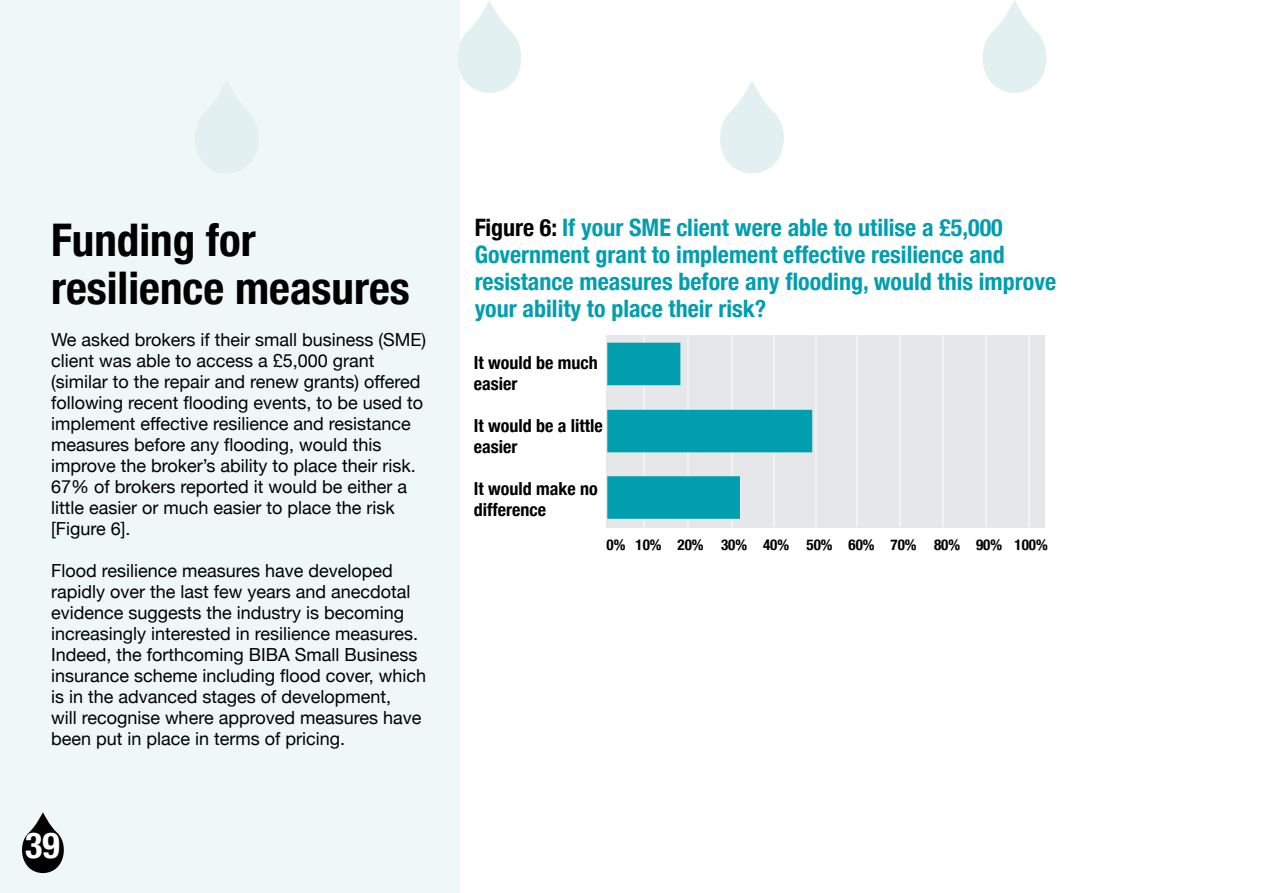
<style>
.page{position:relative;width:1263px;height:893px;background:#fff}
.page>*{position:absolute;margin:0;border:0;box-sizing:border-box;transform-origin:0 0}
.t1{font:700 condensed 45px/48px "Helvetica Neue";color:#000}
.t2{font:700 condensed 36px "Helvetica Neue";color:#fff}
.t3{font:700 condensed 24px/27px "Helvetica Neue";color:#009eae}
.t4{font:18px/21px "Helvetica Neue";color:#000}
.t5{font:700 condensed 18px/21px "Helvetica Neue";color:#000}
.t6{font:700 condensed 15px "Helvetica Neue";color:#000}
.s1{color:#000}
</style>
<div class="page">
<div style="left:0;top:0;width:459px;height:893px;background:#eff7f7"></div>
<div style="left:606px;top:335px;width:439px;height:192px;background:#e6e7e8"></div>
<hr style="left:643px;top:335px;width:1px;height:192px;background:#fff">
<hr style="left:688px;top:335px;width:1px;height:192px;background:#fff">
<hr style="left:732px;top:335px;width:1px;height:192px;background:#fff">
<hr style="left:774px;top:335px;width:1px;height:192px;background:#fff">
<hr style="left:816px;top:335px;width:1px;height:192px;background:#fff">
<hr style="left:856px;top:335px;width:1px;height:192px;background:#fff">
<hr style="left:899px;top:335px;width:1px;height:192px;background:#fff">
<hr style="left:942px;top:335px;width:1px;height:192px;background:#fff">
<hr style="left:986px;top:335px;width:1px;height:192px;background:#fff">
<hr style="left:1029px;top:335px;width:1px;height:192px;background:#fff">
<div style="left:607px;top:343px;width:73px;height:42px;background:#009eae"></div>
<div style="left:607px;top:410px;width:205px;height:42px;background:#009eae"></div>
<div style="left:607px;top:476px;width:133px;height:43px;background:#009eae;border:2px solid #009eae"></div>
<svg style="left:22px;top:812px;width:42px;height:61px"></svg>
<svg style="left:458px;top:0;width:63px;height:93px"></svg>
<svg style="left:195px;top:82px;width:63px;height:91px"></svg>
<svg style="left:720px;top:81px;width:64px;height:92px"></svg>
<svg style="left:983px;top:0;width:64px;height:93px"></svg>
<p class="t1" style="left:51px;top:213px;width:360px">Funding for resilience measures</p>
<p class="t4" style="left:51px;top:330px;width:377px">We asked brokers if their small business (SME) client was able to access a £5,000 grant (similar to the repair and renew grants) offered following recent flooding events, to be used to implement effective resilience and resistance measures before any flooding, would this improve the broker’s ability to place their risk.</p>
<p class="t4" style="left:51px;top:477px;width:358px">67% of brokers reported it would be either a little easier or much easier to place the risk [Figure 6].</p>
<p class="t4" style="left:51px;top:561px;width:377px">Flood resilience measures have developed rapidly over the last few years and anecdotal evidence suggests the industry is becoming increasingly interested in resilience measures.<br>Indeed, the forthcoming BIBA Small Business insurance scheme including flood cover, which is in the advanced stages of development,<br>will recognise where approved measures have been put in place in terms of pricing.</p>
<p class="t2" style="left:25px;top:816px;width:36px">39</p>
<p class="t3" style="left:475px;top:212px;width:530px"><span class="s1">Figure 6:</span> If your SME client were able to utilise a £5,000</p>
<p class="t3" style="left:475px;top:239px;width:532px">Government grant to implement effective resilience and</p>
<p class="t3" style="left:475px;top:266px;width:583px">resistance measures before any flooding, would this improve your ability to place their risk?</p>
<p class="t5" style="left:474px;top:351px;width:125px">It would be much easier</p>
<p class="t5" style="left:474px;top:414px;width:130px">It would be a little easier</p>
<p class="t5" style="left:474px;top:477px;width:125px">It would make no</p>
<p class="t5" style="left:474px;top:498px;width:74px">difference</p>
<p class="t6" style="left:606px;top:532px;width:443px">0% 10% 20% 30% 40% 50% 60% 70% 80% 90% 100%</p>
</div>
